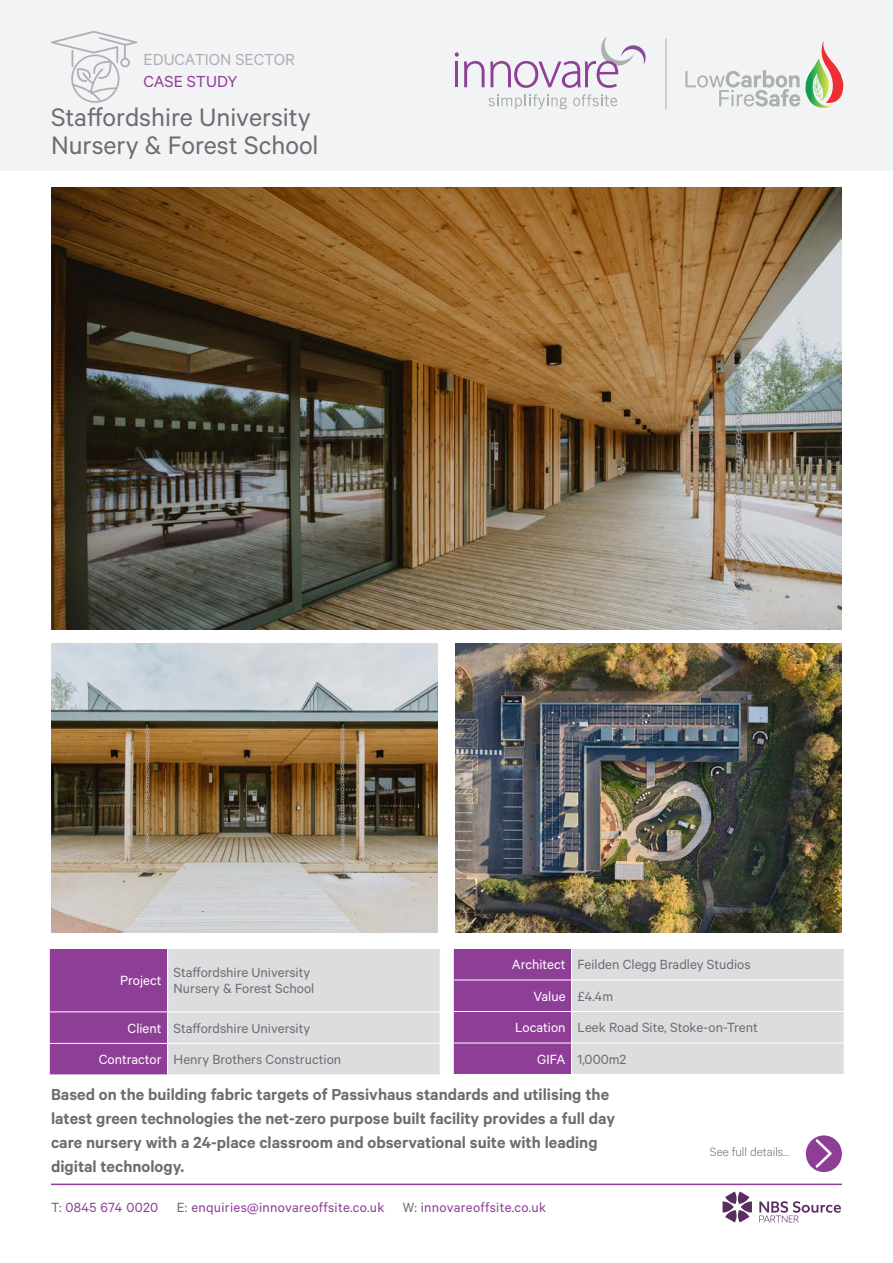
<style>
.page{position:relative;width:893px;height:1263px;background:#fff}
.page>*{position:absolute;margin:0;border:0;box-sizing:border-box;transform-origin:0 0}
.t1{font:28.5px/28.5px "Calibre";color:#6c6d70}
.t2{font:600 18px/24px "Calibre";color:#6c6d70}
.t3{font:18px "Calibre";color:#aeafb3}
.t4{font:18px "Calibre";letter-spacing:-.005em;color:#8f3e97}
.t5{font:15px/16.5px "Calibre";color:#6c6d70}
.t6{font:15px "Calibre";letter-spacing:.02em;color:#8f3e97}
.t7{font:15px "Calibre";color:#fff}
.t8{font:300 13.5px "Calibre";color:#6c6d70}
.s1{color:#6c6d70}
</style>
<div class="page">
<img style="left:51px;top:187px;width:791px;height:442px">
<img style="left:51px;top:644px;width:387px;height:288px">
<img style="left:455px;top:644px;width:387px;height:288px">
<svg style="left:50px;top:949px;width:390px;height:125px;background:#c5adc9"></svg>
<hr style="left:167px;top:949px;width:1px;height:62px;background:#fff">
<hr style="left:167px;top:1012px;width:1px;height:31px;background:#fff">
<hr style="left:167px;top:1044px;width:1px;height:30px;background:#fff">
<hr style="left:49px;top:1011px;width:119px;height:1px;background:#fff">
<hr style="left:168px;top:1011px;width:273px;height:1px;background:#fff">
<hr style="left:49px;top:1043px;width:119px;height:1px;background:#fff">
<hr style="left:168px;top:1043px;width:273px;height:1px;background:#fff">
<svg style="left:454px;top:949px;width:390px;height:125px;background:#c5adc9"></svg>
<hr style="left:571px;top:949px;width:1px;height:30px;background:#fff">
<hr style="left:571px;top:980px;width:1px;height:31px;background:#fff">
<hr style="left:571px;top:1012px;width:1px;height:31px;background:#fff">
<hr style="left:571px;top:1043px;width:1px;height:31px;background:#fff">
<hr style="left:453px;top:979px;width:119px;height:1px;background:#fff">
<hr style="left:572px;top:979px;width:272px;height:1px;background:#fff">
<hr style="left:453px;top:1011px;width:119px;height:1px;background:#fff">
<hr style="left:572px;top:1011px;width:272px;height:1px;background:#fff">
<hr style="left:453px;top:1043px;width:119px;height:1px;background:#fff">
<hr style="left:572px;top:1043px;width:272px;height:1px;background:#fff">
<hr style="left:51px;top:1183px;width:791px;height:2px;background:#8f3e97">
<svg style="left:723px;top:1191px;width:29px;height:31px"></svg>
<svg style="left:759px;top:1201px;width:82px;height:21px"></svg>
<div style="left:806px;top:1135px;width:36px;height:37px;background:#8f3e97;border-radius:50%"></div>
<svg style="left:815px;top:1139px;width:17px;height:29px"></svg>
<div style="left:0;top:0;width:893px;height:170px;background:#f2f3f4"></div>
<svg style="left:455px;top:37px;width:191px;height:51px"></svg>
<svg style="left:488px;top:94px;width:79px;height:15px"></svg>
<svg style="left:573px;top:94px;width:44px;height:12px"></svg>
<svg style="left:685px;top:40px;width:158px;height:68px"></svg>
<hr style="left:665px;top:38px;width:1px;height:72px;background:#adb0b0">
<svg style="left:51px;top:31px;width:86px;height:72px"></svg>
<p class="t3" style="left:144px;top:49px;width:153px">EDUCATION SECTOR</p>
<p class="t4" style="left:144px;top:71px;width:95px">CASE STUDY</p>
<p class="t1" style="left:51px;top:102px;width:269px">Staffordshire University<br>Nursery &amp; Forest School</p>
<p class="t7" style="left:512px;top:956px;width:55px">Architect</p>
<p class="t5" style="left:578px;top:956px;width:175px">Feilden Clegg Bradley Studios</p>
<p class="t7" style="left:533px;top:987px;width:34px">Value</p>
<p class="t5" style="left:578px;top:987px;width:37px">£4.4m</p>
<p class="t7" style="left:515px;top:1019px;width:52px">Location</p>
<p class="t5" style="left:578px;top:1019px;width:182px">Leek Road Site, Stoke-on-Trent</p>
<p class="t7" style="left:537px;top:1050px;width:30px">GIFA</p>
<p class="t5" style="left:578px;top:1050px;width:50px">1,000m2</p>
<p class="t2" style="left:51px;top:1082px;width:566px">Based on the building fabric targets of Passivhaus standards and utilising the latest green technologies the net-zero purpose built facility provides a full day care nursery with a 24-place classroom and observational suite with leading digital technology.</p>
<p class="t6" style="left:51px;top:1198px;width:496px"><span class="s1">T:</span> 0845 674 0020 <span class="s1">E:</span> enquiries@innovareoffsite.co.uk <span class="s1">W:</span> innovareoffsite.co.uk</p>
<p class="t7" style="left:120px;top:972px;width:43px">Project</p>
<p class="t5" style="left:174px;top:963px;width:142px">Staffordshire University<br>Nursery &amp; Forest School</p>
<p class="t7" style="left:128px;top:1019px;width:36px">Client</p>
<p class="t5" style="left:174px;top:1019px;width:138px">Staffordshire University</p>
<p class="t7" style="left:99px;top:1050px;width:64px">Contractor</p>
<p class="t5" style="left:174px;top:1050px;width:169px">Henry Brothers Construction</p>
<p class="t8" style="left:710px;top:1144px;width:81px">See full details...</p>
</div>
